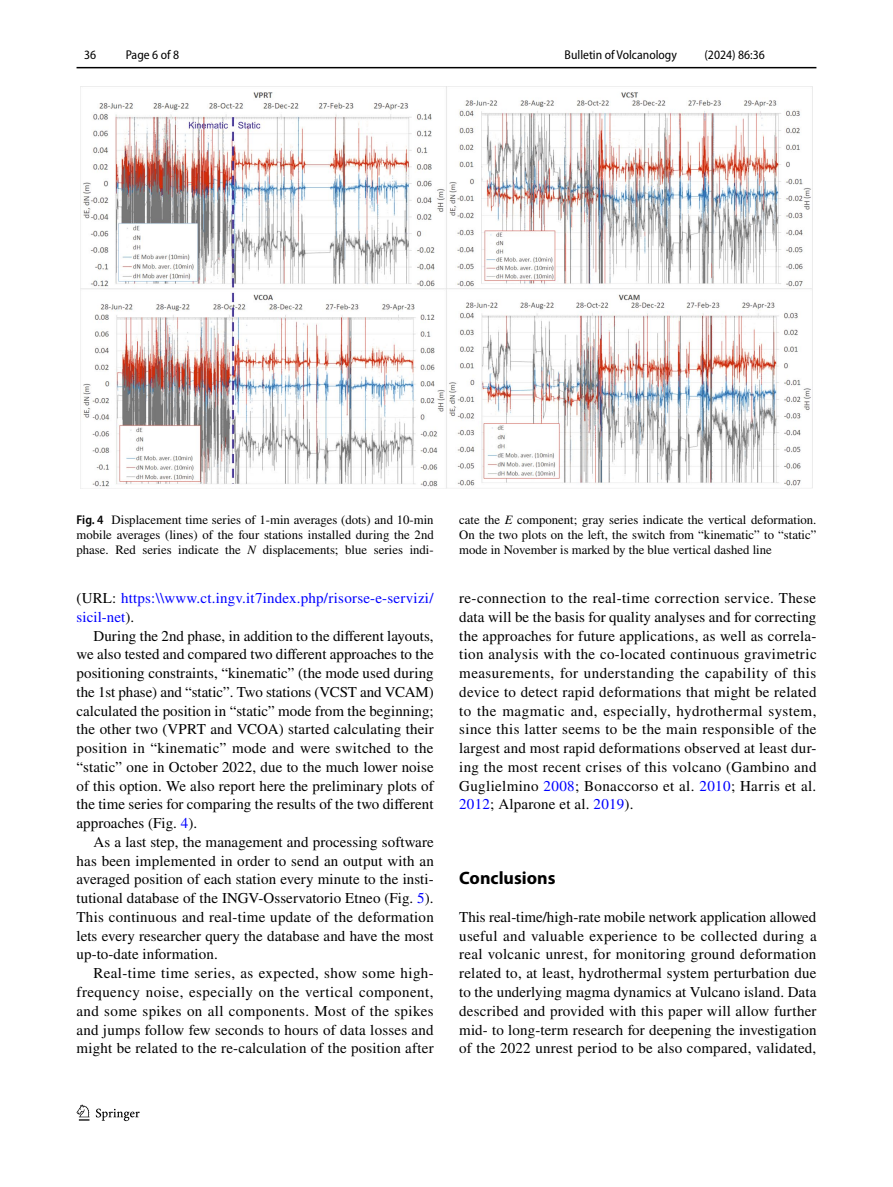
<style>
.page{position:relative;width:893px;height:1187px;background:#fff}
.page>*{position:absolute;margin:0;border:0;box-sizing:border-box;transform-origin:0 0}
.t1{font:700 18px "Myriad Pro";color:#000}
.t2{font:15px/18.8px "STIX";letter-spacing:.015em;color:#000;text-align:justify}
.t3{font:15px/18.8px "STIX";letter-spacing:.015em;color:#00f}
.t4{font:12.75px/15px "STIX";color:#000;text-align:justify}
.t5{font:semi-condensed 12.75px "Myriad Pro";color:#000}
.s1{font-family:"Myriad Pro";font-weight:600;font-stretch:semi-condensed}
.s2{font-style:italic}
.s3{color:#000}
.s4{color:#00f}
</style>
<div class="page">
<hr style="left:77px;top:67px;width:739px;height:1px;background:#000">
<svg style="left:77px;top:1104px;width:12px;height:16px"></svg>
<svg style="left:96px;top:1108px;width:44px;height:12px"></svg>
<img style="left:81px;top:87px;width:731px;height:401px">
<p class="t5" style="left:84px;top:48px;width:14px">36</p>
<p class="t5" style="left:126px;top:48px;width:55px">Page 6 of 8</p>
<p class="t5" style="left:565px;top:48px;width:114px">Bulletin of Volcanology</p>
<p class="t5" style="left:704px;top:48px;width:62px">(2024) 86:36</p>
<p class="t4" style="left:77px;top:513px;width:359px"><span class="s1">Fig. 4</span> Displacement time series of 1-min averages (dots) and 10-min mobile averages (lines) of the four stations installed during the 2nd phase. Red series indicate the <span class="s2">N</span> displacements; blue series indi-</p>
<p class="t4" style="left:459px;top:513px;width:359px">cate the <span class="s2">E</span> component; gray series indicate the vertical deformation.<br>On the two plots on the left, the switch from “kinematic” to “static” mode in November is marked by the blue vertical dashed line</p>
<p class="t3" style="left:77px;top:589px;width:358px"><span class="s3">(URL:</span> https:\\www.ct.ingv.it7index.php/risorse-e-servizi/ sicil-net<span class="s3">).</span></p>
<p class="t2" style="left:77px;top:627px;width:359px;text-indent:17px">During the 2nd phase, in addition to the different layouts, we also tested and compared two different approaches to the positioning constraints, “kinematic” (the mode used during the 1st phase) and “static”. Two stations (VCST and VCAM) calculated the position in “static” mode from the beginning; the other two (VPRT and VCOA) started calculating their position in “kinematic” mode and were switched to the “static” one in October 2022, due to the much lower noise of this option. We also report here the preliminary plots of the time series for comparing the results of the two different approaches (Fig. <span class="s4">4</span>).</p>
<p class="t2" style="left:77px;top:833px;width:359px;text-indent:17px">As a last step, the management and processing software has been implemented in order to send an output with an averaged position of each station every minute to the insti&shy;tutional database of the INGV-Osservatorio Etneo (Fig. <span class="s4">5</span>).<br>This continuous and real-time update of the deformation lets every researcher query the database and have the most up-to-date information.</p>
<p class="t2" style="left:77px;top:964px;width:359px;text-indent:17px">Real-time time series, as expected, show some high&shy;frequency noise, especially on the vertical component, and some spikes on all components. Most of the spikes and jumps follow few seconds to hours of data losses and might be related to the re-calculation of the position after</p>
<p class="t2" style="left:459px;top:589px;width:359px">re-connection to the real-time correction service. These data will be the basis for quality analyses and for correcting the approaches for future applications, as well as correla&shy;tion analysis with the co-located continuous gravimetric measurements, for understanding the capability of this device to detect rapid deformations that might be related to the magmatic and, especially, hydrothermal system, since this latter seems to be the main responsible of the largest and most rapid deformations observed at least dur&shy;ing the most recent crises of this volcano (Gambino and Guglielmino <span class="s4">2008</span>; Bonaccorso et al. <span class="s4">2010</span>; Harris et al.<br><span class="s4">2012</span>; Alparone et al. <span class="s4">2019</span>).</p>
<p class="t1" style="left:459px;top:866px;width:98px">Conclusions</p>
<p class="t2" style="left:459px;top:908px;width:359px">This real-time/high-rate mobile network application allowed useful and valuable experience to be collected during a real volcanic unrest, for monitoring ground deformation related to, at least, hydrothermal system perturbation due to the underlying magma dynamics at Vulcano island. Data described and provided with this paper will allow further mid- to long-term research for deepening the investigation of the 2022 unrest period to be also compared, validated,</p>
</div>
